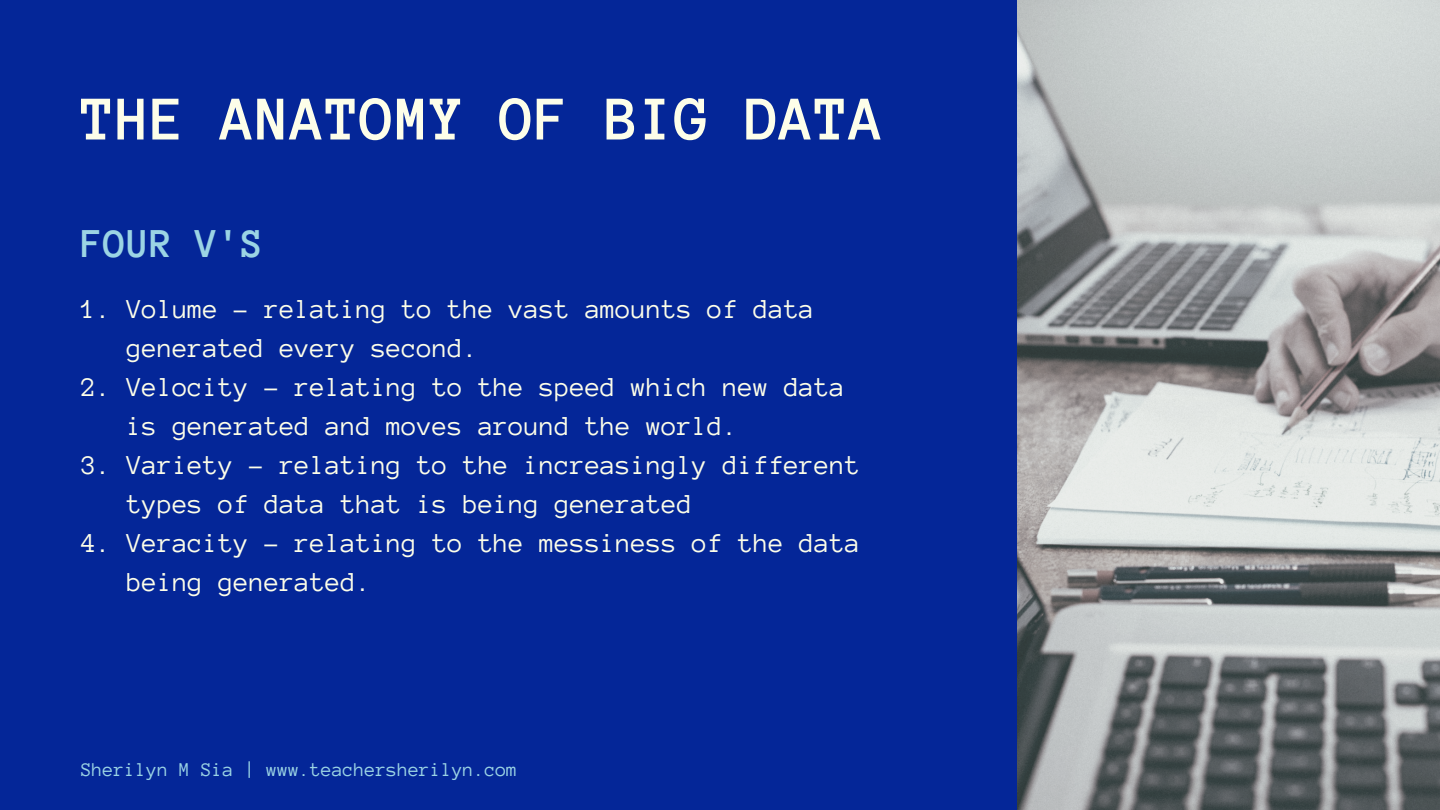
<style>
.page{position:relative;width:1440px;height:810px;background:#042698}
.page>*{position:absolute;margin:0;border:0;box-sizing:border-box;transform-origin:0 0}
.t1{font:700 64px "Anonymous Pro";color:#fdfee9}
.t2{font:700 42px "Anonymous Pro";color:#9bd4e4}
.t3{font:28px/39px "Anonymous Pro";color:#fdfee9}
.t4{font:20px "Anonymous Pro";color:#9bd4e4}
</style>
<div class="page">
<img style="left:1017px;top:0;width:423px;height:810px">
<h1 class="t1" style="left:81px;top:87px;width:805px">THE ANATOMY OF BIG DATA</h1>
<h2 class="t2" style="left:81px;top:223px;width:185px">FOUR V'S</h2>
<p class="t3" style="left:127px;top:290px;width:689px;text-indent:-46px">1. Volume - relating to the vast amounts of data generated every second.</p>
<p class="t3" style="left:127px;top:368px;width:720px;text-indent:-46px">2. Velocity - relating to the speed which new data is generated and moves around the world.</p>
<p class="t3" style="left:127px;top:446px;width:735px;text-indent:-46px">3. Variety - relating to the increasingly different types of data that is being generated</p>
<p class="t3" style="left:127px;top:524px;width:735px;text-indent:-46px">4. Veracity - relating to the messiness of the data being generated.</p>
<p class="t4" style="left:81px;top:760px;width:438px">Sherilyn M Sia | www.teachersherilyn.com</p>
</div>
